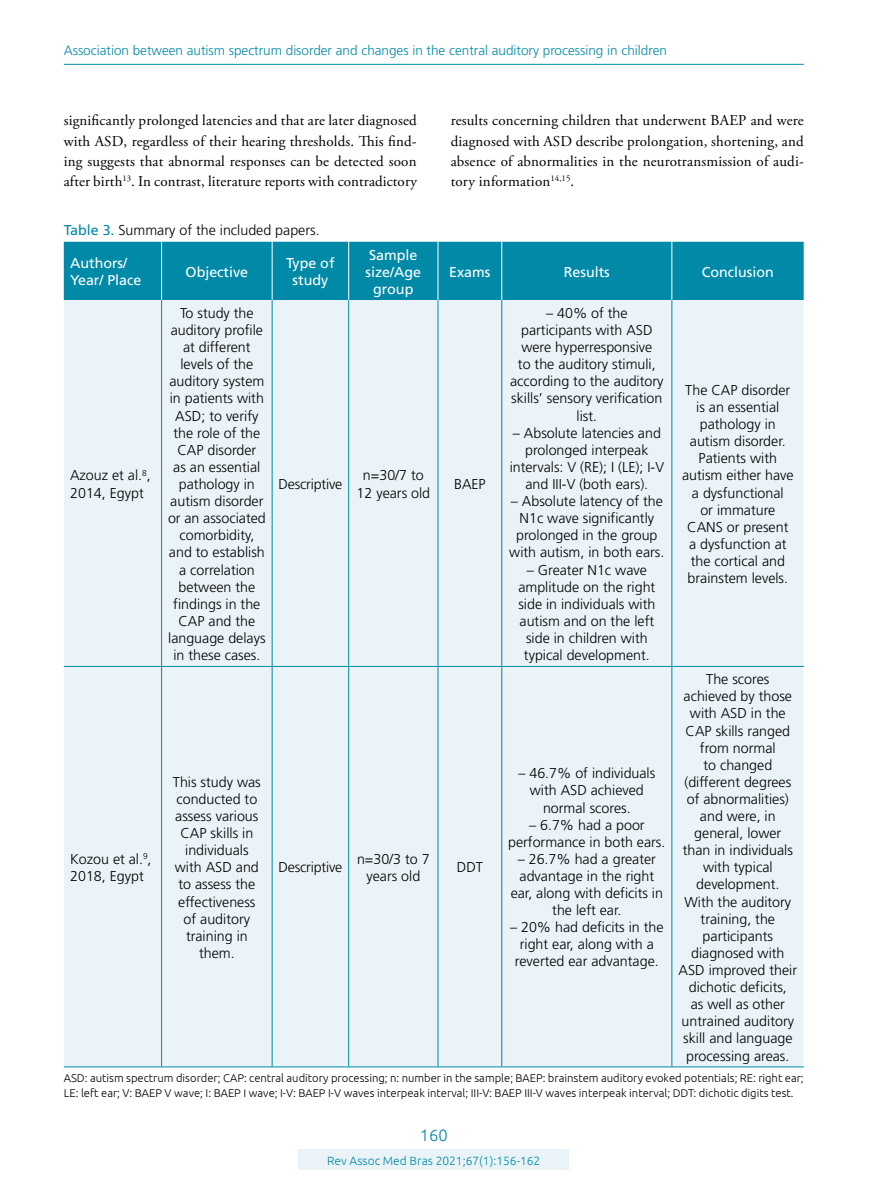
<style>
.page{position:relative;width:893px;height:1191px;background:#fff}
.page>*{position:absolute;margin:0;border:0;box-sizing:border-box;transform-origin:0 0}
.t1{font:300 16.5px "Ubuntu";color:#008aa8}
.t2{font:15px/20.2px "Adobe Garamond Pro";letter-spacing:.01em;color:#000;text-align:justify}
.t3{font:14.25px/17.1px "Frutiger LT 45 Lt";color:#000;text-align:center}
.t4{font:14.25px/17.1px "Frutiger LT 55 Rm";color:#fff;text-align:center}
.t5{font:13.5px "Frutiger LT 45 Lt";color:#008aa8}
.t6{font:300 12px "Ubuntu";color:#008aa8}
.t7{font:300 11.25px/15px "Ubuntu";color:#000}
.s1{font-family:"Frutiger LT 55 Rm";color:#008aa8}
</style>
<div class="page">
<hr style="left:64px;top:64px;width:740px;height:1px;background:#008aa8">
<div style="left:299px;top:1149px;width:270px;height:21px;background:#eaf3f7"></div>
<div style="left:64px;top:242px;width:740px;height:58px;background:#008aa8"></div>
<div style="left:64px;top:300px;width:740px;height:766px;background:#eaf3f7"></div>
<hr style="left:161px;top:242px;width:1px;height:58px;background:#fff">
<hr style="left:272px;top:242px;width:1px;height:58px;background:#fff">
<hr style="left:348px;top:242px;width:1px;height:58px;background:#fff">
<hr style="left:438px;top:242px;width:1px;height:58px;background:#fff">
<hr style="left:501px;top:242px;width:1px;height:58px;background:#fff">
<hr style="left:671px;top:242px;width:1px;height:58px;background:#fff">
<hr style="left:161px;top:300px;width:1px;height:366px;background:#008aa8">
<hr style="left:272px;top:300px;width:1px;height:366px;background:#008aa8">
<hr style="left:348px;top:300px;width:1px;height:366px;background:#008aa8">
<hr style="left:438px;top:300px;width:1px;height:366px;background:#008aa8">
<hr style="left:501px;top:300px;width:1px;height:366px;background:#008aa8">
<hr style="left:671px;top:300px;width:1px;height:366px;background:#008aa8">
<hr style="left:64px;top:666px;width:98px;height:1px;background:#008aa8">
<hr style="left:162px;top:666px;width:110px;height:1px;background:#008aa8">
<hr style="left:161px;top:667px;width:1px;height:399px;background:#008aa8">
<hr style="left:272px;top:666px;width:77px;height:1px;background:#008aa8">
<hr style="left:272px;top:667px;width:1px;height:399px;background:#008aa8">
<hr style="left:349px;top:666px;width:89px;height:1px;background:#008aa8">
<hr style="left:348px;top:667px;width:1px;height:399px;background:#008aa8">
<hr style="left:438px;top:666px;width:64px;height:1px;background:#008aa8">
<hr style="left:438px;top:667px;width:1px;height:399px;background:#008aa8">
<hr style="left:502px;top:666px;width:170px;height:1px;background:#008aa8">
<hr style="left:501px;top:667px;width:1px;height:399px;background:#008aa8">
<hr style="left:672px;top:666px;width:132px;height:1px;background:#008aa8">
<hr style="left:671px;top:667px;width:1px;height:399px;background:#008aa8">
<hr style="left:64px;top:1066px;width:98px;height:1px;background:#008aa8">
<hr style="left:162px;top:1066px;width:110px;height:1px;background:#008aa8">
<hr style="left:272px;top:1066px;width:77px;height:1px;background:#008aa8">
<hr style="left:349px;top:1066px;width:89px;height:1px;background:#008aa8">
<hr style="left:438px;top:1066px;width:64px;height:1px;background:#008aa8">
<hr style="left:502px;top:1066px;width:170px;height:1px;background:#008aa8">
<hr style="left:672px;top:1066px;width:132px;height:1px;background:#008aa8">
<p class="t5" style="left:64px;top:43px;width:605px">Association between autism spectrum disorder and changes in the central auditory processing in children</p>
<p class="t2" style="left:64px;top:111px;width:355px">significantly prolonged latencies and that are later diagnosed with ASD, regardless of their hearing thresholds. This find&shy;ing suggests that abnormal responses can be detected soon after birth<sup>13</sup>. In contrast, literature reports with contradictory</p>
<p class="t2" style="left:451px;top:111px;width:355px">results concerning children that underwent BAEP and were diagnosed with ASD describe prolongation, shortening, and absence of abnormalities in the neurotransmission of audi&shy;tory information<sup>14,15</sup>.</p>
<p class="t3" style="left:64px;top:222px;width:257px"><span class="s1">Table 3.</span> Summary of the included papers.</p>
<p class="t4" style="left:70px;top:255px;width:73px;text-align:left">Authors/<br>Year/ Place</p>
<p class="t4" style="left:186px;top:263px;width:64px">Objective</p>
<p class="t4" style="left:286px;top:255px;width:50px">Type of study</p>
<p class="t4" style="left:366px;top:246px;width:57px">Sample size/Age group</p>
<p class="t4" style="left:449px;top:263px;width:43px">Exams</p>
<p class="t4" style="left:564px;top:263px;width:47px">Results</p>
<p class="t4" style="left:702px;top:263px;width:74px">Conclusion</p>
<p class="t3" style="left:70px;top:467px;width:82px;text-align:left">Azouz et al.<sup>8</sup>,<br>2014, Egypt</p>
<p class="t3" style="left:168px;top:305px;width:99px">To study the auditory profile at different levels of the auditory system in patients with<br>ASD; to verify the role of the<br>CAP disorder<br>as an essential pathology in autism disorder or an associated comorbidity, and to establish a correlation between the findings in the<br>CAP and the language delays in these cases.</p>
<p class="t3" style="left:279px;top:476px;width:65px">Descriptive</p>
<p class="t3" style="left:357px;top:467px;width:75px">n=30/7 to<br>12 years old</p>
<p class="t3" style="left:454px;top:476px;width:33px">BAEP</p>
<p class="t3" style="left:70px;top:850px;width:83px;text-align:left">Kozou et al.<sup>9</sup>,<br>2018, Egypt</p>
<p class="t3" style="left:173px;top:773px;width:89px">This study was conducted to assess various<br>CAP skills in individuals with ASD and to assess the effectiveness of auditory training in them.</p>
<p class="t3" style="left:279px;top:859px;width:65px">Descriptive</p>
<p class="t3" style="left:357px;top:850px;width:74px">n=30/3 to 7 years old</p>
<p class="t3" style="left:457px;top:859px;width:28px">DDT</p>
<p class="t3" style="left:510px;top:305px;width:155px">– 40% of the participants with ASD were hyperresponsive<br>to the auditory stimuli, according to the auditory skills’ sensory verification list.</p>
<p class="t3" style="left:510px;top:424px;width:156px">– Absolute latencies and prolonged interpeak intervals: V (RE); I (LE); I-V and III-V (both ears).</p>
<p class="t3" style="left:509px;top:493px;width:157px">– Absolute latency of the<br>N1c wave significantly prolonged in the group with autism, in both ears.</p>
<p class="t3" style="left:518px;top:561px;width:138px">– Greater N1c wave amplitude on the right side in individuals with autism and on the left side in children with typical development.</p>
<p class="t3" style="left:518px;top:765px;width:138px">– 46.7% of individuals with ASD achieved normal scores.</p>
<p class="t3" style="left:508px;top:816px;width:159px">– 6.7% had a poor performance in both ears.</p>
<p class="t3" style="left:511px;top:850px;width:154px">– 26.7% had a greater advantage in the right ear, along with deficits in the left ear.</p>
<p class="t3" style="left:510px;top:919px;width:155px">– 20% had deficits in the right ear, along with a reverted ear advantage.</p>
<p class="t3" style="left:682px;top:381px;width:113px">The CAP disorder is an essential pathology in autism disorder.<br>Patients with autism either have a dysfunctional<br>or immature<br>CANS or present a dysfunction at the cortical and brainstem levels.</p>
<p class="t3" style="left:679px;top:671px;width:120px">The scores achieved by those with ASD in the<br>CAP skills ranged from normal<br>to changed (different degrees of abnormalities) and were, in general, lower<br>than in individuals with typical development.<br>With the auditory training, the participants diagnosed with<br>ASD improved their dichotic deficits,<br>as well as other untrained auditory skill and language processing areas.</p>
<p class="t7" style="left:64px;top:1070px;width:741px">ASD: autism spectrum disorder; CAP: central auditory processing; n: number in the sample; BAEP: brainstem auditory evoked potentials; RE: right ear;<br>LE: left ear; V: BAEP V wave; I: BAEP I wave; I-V: BAEP I-V waves interpeak interval; III-V: BAEP III-V waves interpeak interval; DDT: dichotic digits test.</p>
<p class="t1" style="left:420px;top:1125px;width:29px">160</p>
<p class="t6" style="left:327px;top:1153px;width:215px">Rev Assoc Med Bras 2021;67(1):156-162</p>
</div>
